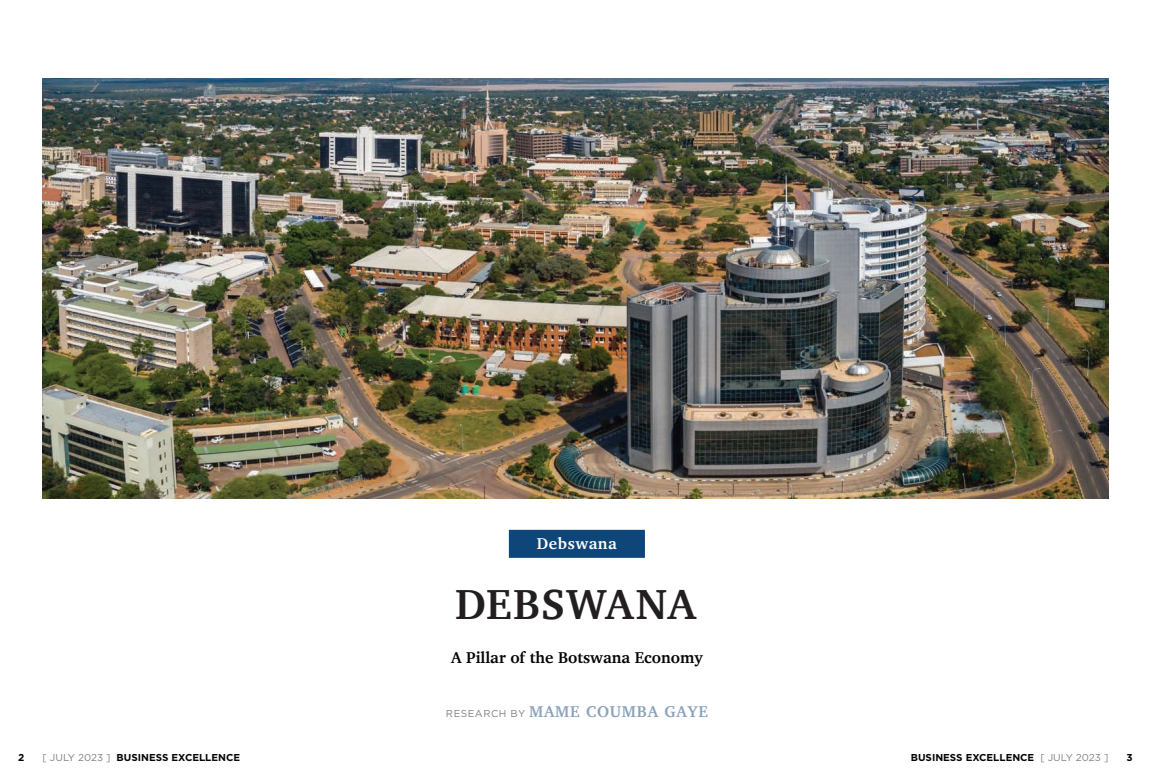
<style>
.page{position:relative;width:1151px;height:783px;background:#fff}
.page>*{position:absolute;margin:0;border:0;box-sizing:border-box;transform-origin:0 0}
.t1{font:700 43px "Charter";letter-spacing:.02em;color:#231f20}
.t2{font:700 16px "Charter";color:#040503}
.t3{font:700 16px "Charter";letter-spacing:.05em;color:#8aa2bb}
.t4{font:700 16px "Charter";letter-spacing:.035em;color:#fff}
.t5{font:700 10px "Gotham";color:#040503}
.s1{font-family:"Gotham";font-weight:400;font-size:10px;color:#808180}
.s2{font-weight:400;color:#808180}
</style>
<div class="page">
<div style="left:509px;top:529px;width:136px;height:28px;background:#0e467a"></div>
<img style="left:43px;top:78px;width:1065px;height:420px">
<h2 class="t4" style="left:537px;top:533px;width:81px">Debswana</h2>
<h1 class="t1" style="left:455px;top:577px;width:242px">DEBSWANA</h1>
<h2 class="t2" style="left:451px;top:647px;width:253px">A Pillar of the Botswana Economy</h2>
<h2 class="t3" style="left:446px;top:701px;width:263px"><span class="s1">RESEARCH BY</span> MAME COUMBA GAYE</h2>
<p class="t5" style="left:18px;top:750px;width:8px">2</p>
<p class="t5" style="left:43px;top:750px;width:199px"><span class="s2">[ JULY 2023 ]</span> BUSINESS EXCELLENCE</p>
<p class="t5" style="left:1127px;top:750px;width:8px">3</p>
<p class="t5" style="left:911px;top:750px;width:199px">BUSINESS EXCELLENCE <span class="s2">[ JULY 2023 ]</span></p>
</div>
